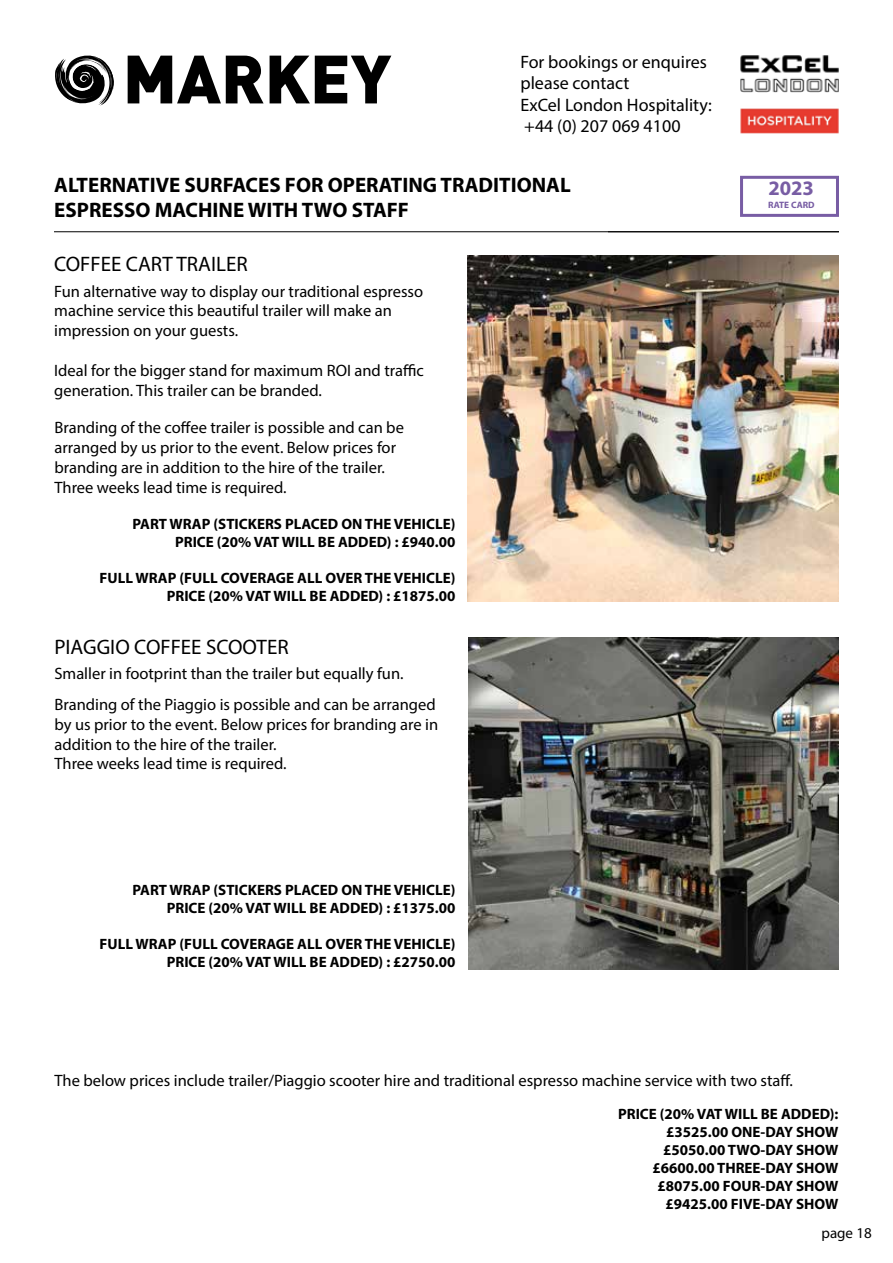
<style>
.page{position:relative;width:893px;height:1263px;background:#fff}
.page>*{position:absolute;margin:0;border:0;box-sizing:border-box;transform-origin:0 0}
.t1{font:900 67.2px "DIN";color:#000}
.t2{font:700 21px/25.2px "Myriad Pro";color:#000}
.t3{font:21px "Myriad Pro";color:#000}
.t4{font:700 20.55px "Myriad Pro";color:#785da4}
.t5{font:18px/21.6px "Myriad Pro";color:#000}
.t6{font:16.5px/19.8px "Myriad Pro";color:#000}
.t7{font:700 15px/18px "Myriad Pro";color:#000;text-align:right}
.t8{font:15px "Myriad Pro";color:#000}
.t9{font:700 9.3px "Myriad Pro";color:#785da4}
</style>
<div class="page">
<img style="left:740px;top:55px;width:99px;height:78px">
<svg style="left:55px;top:55px;width:59px;height:51px"></svg>
<img style="left:468px;top:255px;width:370px;height:347px">
<img style="left:468px;top:638px;width:371px;height:332px">
<hr style="left:54px;top:231px;width:785px;height:1px;background:#000">
<div style="left:740px;top:176px;width:99px;height:41px;background:#fff;border:3px solid #785da4"></div>
<h1 class="t1" style="left:123px;top:34px;width:270px">MARKEY</h1>
<p class="t5" style="left:520px;top:50px;width:193px">For bookings or enquires please contact<br>ExCel London Hospitality: +44 (0) 207 069 4100</p>
<p class="t2" style="left:54px;top:171px;width:518px">ALTERNATIVE SURFACES FOR OPERATING TRADITIONAL<br>ESPRESSO MACHINE WITH TWO STAFF</p>
<p class="t3" style="left:54px;top:251px;width:195px">COFFEE CART TRAILER</p>
<p class="t6" style="left:54px;top:281px;width:370px">Fun alternative way to display our traditional espresso machine service this beautiful trailer will make an impression on your guests.</p>
<p class="t6" style="left:54px;top:360px;width:371px">Ideal for the bigger stand for maximum ROI and traffic generation. This trailer can be branded.</p>
<p class="t6" style="left:54px;top:418px;width:351px">Branding of the coffee trailer is possible and can be arranged by us prior to the event. Below prices for branding are in addition to the hire of the trailer.<br>Three weeks lead time is required.</p>
<p class="t7" style="left:132px;top:514px;width:325px">PART WRAP (STICKERS PLACED ON THE VEHICLE)<br>PRICE (20% VAT WILL BE ADDED) : £940.00</p>
<p class="t7" style="left:100px;top:568px;width:357px">FULL WRAP (FULL COVERAGE ALL OVER THE VEHICLE)<br>PRICE (20% VAT WILL BE ADDED) : £1875.00</p>
<p class="t3" style="left:54px;top:633px;width:236px">PIAGGIO COFFEE SCOOTER</p>
<p class="t6" style="left:54px;top:657px;width:383px;line-height:31px">Smaller in footprint than the trailer but equally fun.<br>Branding of the Piaggio is possible and can be arranged</p>
<p class="t6" style="left:54px;top:714px;width:385px">by us prior to the event. Below prices for branding are in addition to the hire of the trailer.<br>Three weeks lead time is required.</p>
<p class="t7" style="left:132px;top:881px;width:325px">PART WRAP (STICKERS PLACED ON THE VEHICLE)<br>PRICE (20% VAT WILL BE ADDED) : £1375.00</p>
<p class="t7" style="left:100px;top:935px;width:357px">FULL WRAP (FULL COVERAGE ALL OVER THE VEHICLE)<br>PRICE (20% VAT WILL BE ADDED) : £2750.00</p>
<p class="t4" style="left:768px;top:175px;width:47px">2023</p>
<p class="t9" style="left:768px;top:199px;width:48px">RATE CARD</p>
<p class="t6" style="left:54px;top:1070px;width:740px">The below prices include trailer/Piaggio scooter hire and traditional espresso machine service with two staff.</p>
<p class="t7" style="left:618px;top:1104px;width:222px">PRICE (20% VAT WILL BE ADDED): £3525.00 ONE-DAY SHOW £5050.00 TWO-DAY SHOW £6600.00 THREE-DAY SHOW £8075.00 FOUR-DAY SHOW £9425.00 FIVE-DAY SHOW</p>
<p class="t8" style="left:821px;top:1224px;width:52px">page 18</p>
</div>
